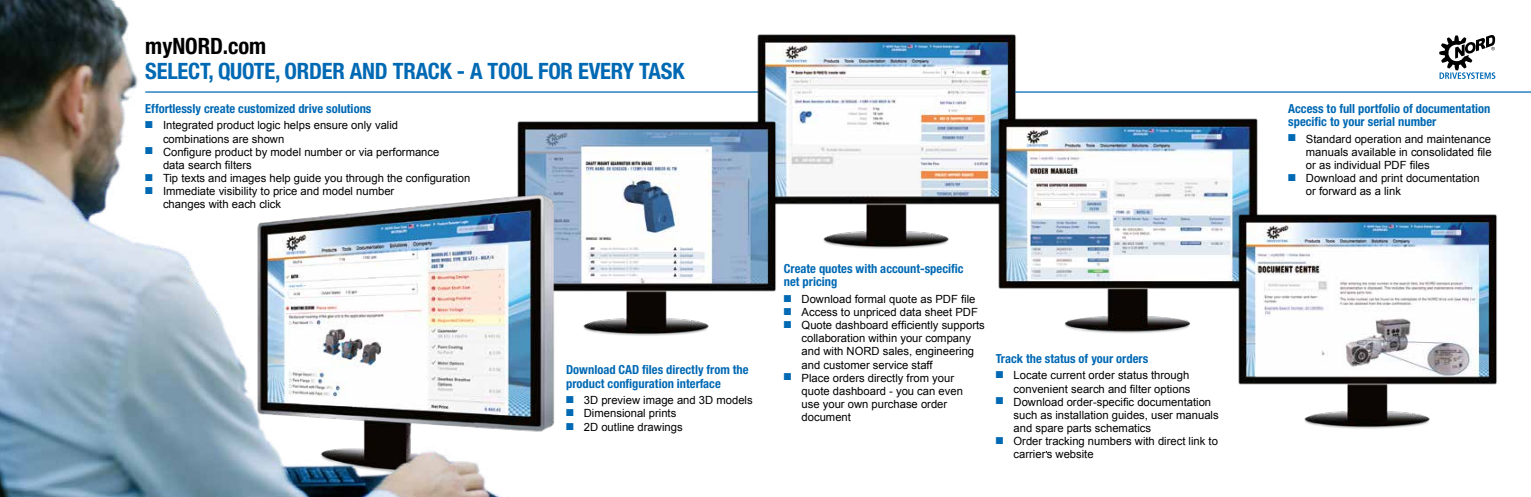
<style>
.page{position:relative;width:1531px;height:497px;background:#fff}
.page>*{position:absolute;margin:0;border:0;box-sizing:border-box;transform-origin:0 0}
.t1{font:700 condensed 22.5px "Helvetica Neue";letter-spacing:-.01em;color:#0069b4}
.t2{font:700 condensed 22.5px "Helvetica Neue";color:#000}
.t3{font:700 condensed 12.5px/13.1px "Helvetica Neue";color:#0069b4}
.t4{font:11.25px/13.1px "Arial";color:#000}
.s1{color:#0069b4}
</style>
<div class="page">
<hr style="left:145px;top:91px;width:613px;height:1px;background:#0069b4">
<img style="left:748px;top:34px;width:268px;height:215px">
<img style="left:517px;top:112px;width:267px;height:224px">
<img style="left:985px;top:89px;width:287px;height:245px">
<img style="left:512px;top:194px;width:47px;height:238px">
<img style="left:0;top:0;width:512px;height:496px">
<img style="left:1228px;top:204px;width:269px;height:225px">
<hr style="left:1015px;top:91px;width:516px;height:1px;background:#0069b4">
<svg style="left:1439px;top:35px;width:56px;height:44px"></svg>
<h1 class="t2" style="left:145px;top:32px;width:123px">myNORD.com</h1>
<h1 class="t1" style="left:145px;top:57px;width:541px">SELECT, QUOTE, ORDER AND TRACK - A TOOL FOR EVERY TASK</h1>
<p class="t3" style="left:145px;top:101px;width:228px">Effortlessly create customized drive solutions</p>
<p class="t4" style="left:163px;top:119px;width:237px;text-indent:-18px"><span class="s1">■</span> Integrated product logic helps ensure only valid combinations are shown</p>
<p class="t4" style="left:163px;top:145px;width:278px;text-indent:-18px"><span class="s1">■</span> Configure product by model number or via performance data search filters</p>
<p class="t4" style="left:145px;top:171px;width:326px"><span class="s1">■</span> Tip texts and images help guide you through the configuration</p>
<p class="t4" style="left:163px;top:184px;width:233px;text-indent:-18px"><span class="s1">■</span> Immediate visibility to price and model number changes with each click</p>
<p class="t3" style="left:566px;top:363px;width:184px">Download CAD files directly from the product configuration interface</p>
<p class="t4" style="left:566px;top:393px;width:188px"><span class="s1">■</span> 3D preview image and 3D models</p>
<p class="t4" style="left:566px;top:406px;width:112px"><span class="s1">■</span> Dimensional prints</p>
<p class="t4" style="left:566px;top:420px;width:118px"><span class="s1">■</span> 2D outline drawings</p>
<p class="t3" style="left:784px;top:261px;width:181px">Create quotes with account-specific net pricing</p>
<p class="t4" style="left:784px;top:292px;width:193px"><span class="s1">■</span> Download formal quote as PDF file</p>
<p class="t4" style="left:784px;top:305px;width:196px"><span class="s1">■</span> Access to unpriced data sheet PDF</p>
<p class="t4" style="left:801px;top:318px;width:185px;text-indent:-18px"><span class="s1">■</span> Quote dashboard efficiently supports collaboration within your company and with NORD sales, engineering and customer service staff</p>
<p class="t4" style="left:801px;top:371px;width:163px;text-indent:-18px"><span class="s1">■</span> Place orders directly from your quote dashboard - you can even use your own purchase order document</p>
<p class="t3" style="left:996px;top:351px;width:154px">Track the status of your orders</p>
<p class="t4" style="left:996px;top:368px;width:196px;text-align:right"><span class="s1">■</span> Locate current order status through convenient search and filter options</p>
<p class="t4" style="left:1013px;top:395px;width:207px;text-indent:-18px"><span class="s1">■</span> Download order-specific documentation such as installation guides, user manuals and spare parts schematics</p>
<p class="t4" style="left:1013px;top:434px;width:206px;text-indent:-18px"><span class="s1">■</span> Order tracking numbers with direct link to carriers website</p>
<p class="t3" style="left:1288px;top:101px;width:204px">Access to full portfolio of documentation specific to your serial number</p>
<p class="t4" style="left:1306px;top:132px;width:187px;text-align:justify;text-indent:-18px"><span class="s1">■</span> Standard operation and maintenance manuals available in consolidated file or as individual PDF files</p>
<p class="t4" style="left:1306px;top:171px;width:175px;text-indent:-18px"><span class="s1">■</span> Download and print documentation or forward as a link</p>
</div>
